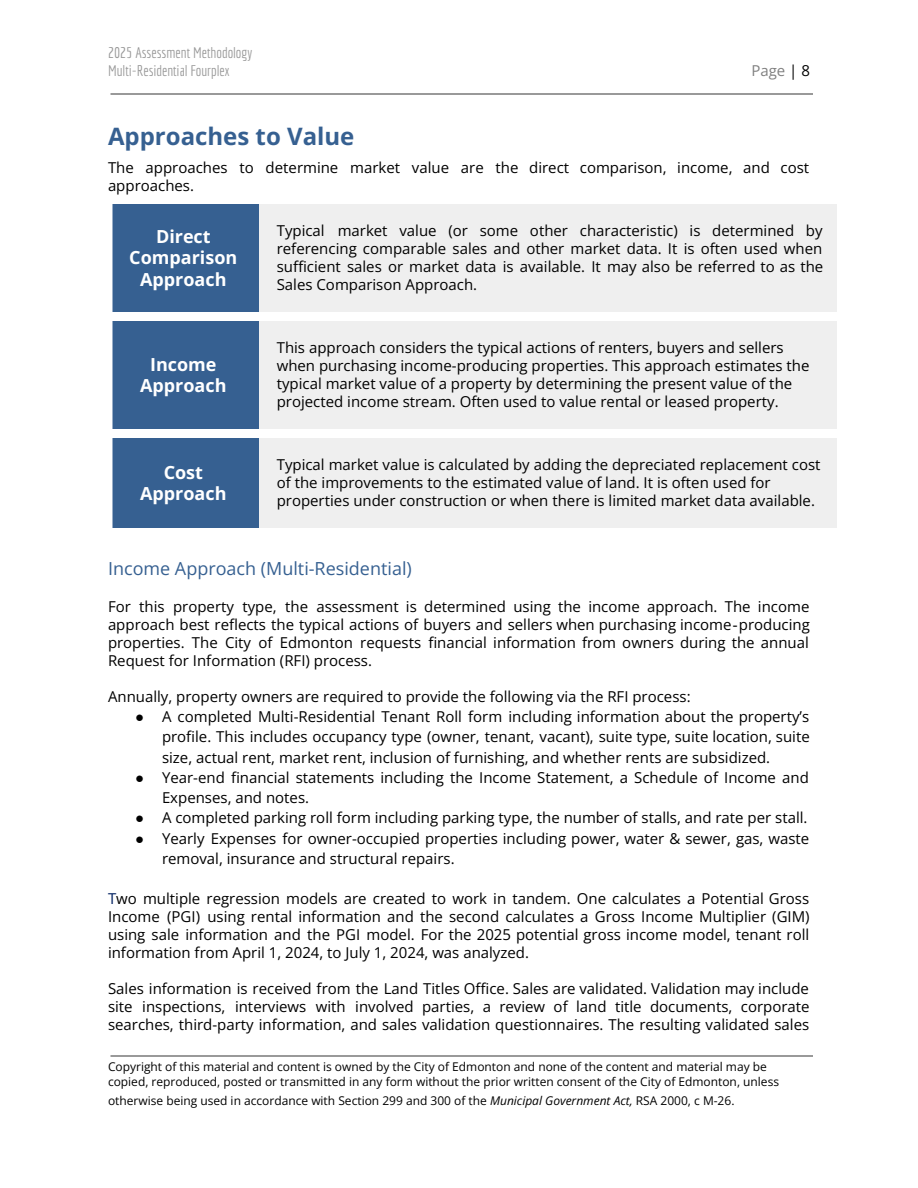
<style>
.page{position:relative;width:918px;height:1188px;background:#fff}
.page>*{position:absolute;margin:0;border:0;box-sizing:border-box;transform-origin:0 0}
.t1{font:700 24px "Open Sans";color:#366091}
.t2{font:700 18px/21.3px "Open Sans";color:#fff;text-align:center}
.t3{font:18px "Open Sans";color:#366091}
.t4{font:15px/18px "Open Sans";color:#000}
.t5{font:15px/18px "Economica";color:#999}
.t6{font:15px "Open Sans";color:#808080}
.t7{font:12px/14.7px "Open Sans";color:#000}
.s1{color:#000}
.s2{font-family:"MS P Gothic"}
.s3{font-family:"Arial"}
.s4{color:#002060}
.s5{font-style:italic}
</style>
<div class="page">
<div style="left:108px;top:199px;width:151px;height:117px;background:#366091"></div>
<div style="left:259px;top:199px;width:583px;height:117px;background:#efefef"></div>
<div style="left:108px;top:316px;width:151px;height:117px;background:#366091"></div>
<div style="left:259px;top:316px;width:583px;height:117px;background:#efefef"></div>
<div style="left:108px;top:433px;width:151px;height:99px;background:#366091"></div>
<div style="left:259px;top:433px;width:583px;height:99px;background:#efefef"></div>
<div style="left:104px;top:195px;width:8px;height:342px;background:#fff"></div>
<div style="left:837px;top:195px;width:9px;height:342px;background:#fff"></div>
<div style="left:104px;top:195px;width:742px;height:9px;background:#fff"></div>
<div style="left:104px;top:312px;width:742px;height:9px;background:#fff"></div>
<div style="left:104px;top:429px;width:742px;height:9px;background:#fff"></div>
<div style="left:104px;top:528px;width:742px;height:9px;background:#fff"></div>
<p class="t5" style="left:108px;top:44px;width:146px">2025 Assessment Methodology<br>Multi-Residential Fourplex</p>
<p class="t6" style="left:751px;top:60px;width:60px">Page <span class="s1">| 8</span></p>
<h1 class="t1" style="left:108px;top:119px;width:248px">Approaches to Value</h1>
<p class="t4" style="left:108px;top:158px;width:703px">The approaches to determine market value are the direct comparison, income, and cost approaches.</p>
<p class="t2" style="left:129px;top:225px;width:110px">Direct<br>Comparison<br>Approach</p>
<p class="t4" style="left:277px;top:221px;width:548px;text-align:justify">Typical market value (or some other characteristic) is determined by referencing comparable sales and other market data. It is often used when sufficient sales or market data is available. It may also be referred to as the Sales Comparison Approach.</p>
<p class="t2" style="left:140px;top:353px;width:88px">Income<br>Approach</p>
<p class="t4" style="left:277px;top:338px;width:534px">This approach considers the typical actions of renters, buyers and sellers when purchasing income-producing properties. This approach estimates the typical market value of a property by determining the present value of the projected income stream. Often used to value rental or leased property.</p>
<p class="t2" style="left:140px;top:461px;width:88px">Cost<br>Approach</p>
<p class="t4" style="left:277px;top:455px;width:545px">Typical market value is calculated by adding the depreciated replacement cost of the improvements to the estimated value of land. It is often used for properties under construction or when there is limited market data available.</p>
<p class="t3" style="left:108px;top:556px;width:305px">Income Approach (Multi-Residential)</p>
<p class="t4" style="left:108px;top:597px;width:703px;text-align:justify">For this property type, the assessment is determined using the income approach. The income approach best reflects the typical actions of buyers and sellers when purchasing income<span class="s2">‐</span>producing properties. The City of Edmonton requests financial information from owners during the annual Request for Information (RFI) process.</p>
<p class="t4" style="left:108px;top:687px;width:584px">Annually, property owners are required to provide the following via the RFI process:</p>
<p class="t4" style="left:162px;top:706px;width:649px;line-height:20.2px;text-align:justify;text-indent:-27px"><span class="s3">●</span> A completed Multi-Residential Tenant Roll form including information about the property’s profi le. This includes occupancy type (owner, tenant, vacant), suite type, suite location, suite size, actual rent, market rent, inclusion of furnishing, and whether rents are subsidized.</p>
<p class="t4" style="left:162px;top:767px;width:648px;line-height:20.2px;text-indent:-27px"><span class="s3">●</span> Year-end financial statements including the Income Statement, a Schedule of Income and<br>Expenses, and notes.</p>
<p class="t4" style="left:135px;top:808px;width:674px"><span class="s3">●</span> A completed parking roll form including parking type, the number of stalls, and rate per stall.</p>
<p class="t4" style="left:162px;top:828px;width:649px;line-height:20.2px;text-indent:-27px"><span class="s3">●</span> Yearly Expenses for owner-occupied properties including power, water &amp; sewer, gas, waste removal, insurance and structural repairs.</p>
<p class="t4" style="left:108px;top:889px;width:703px;text-align:justify"><span class="s4">T</span>wo multiple regression models are created to work in tandem. One calculates a Potential Gross Income (PGI) using rental information and the second calculates a Gross Income Multiplier (GIM) using sale information and the PGI model. For the 2025 potential gross income model, tenant roll information from April 1, 2024, to July 1, 2024, was analyzed.</p>
<p class="t4" style="left:108px;top:979px;width:703px;text-align:justify">Sales information is received from the Land Titles Office. Sales are validated. Validation may include site inspections, interviews with involved parties, a review of land title documents, corporate searches, third-party information, and sales validation questionnaires. The resulting validated sales</p>
<p class="t7" style="left:108px;top:1059px;width:673px">Copyright of this material and content is owned by the City of Edmonton and none of the content and material may be copied, reproduced, posted or transmitted in any form without the prior written consent of the City of Edmonton, unless</p>
<p class="t7" style="left:108px;top:1093px;width:628px">otherwise being used in accordance with Section 299 and 300 of the <span class="s5">Municipal Government Act,</span> RSA 2000, c M-26.</p>
</div>
